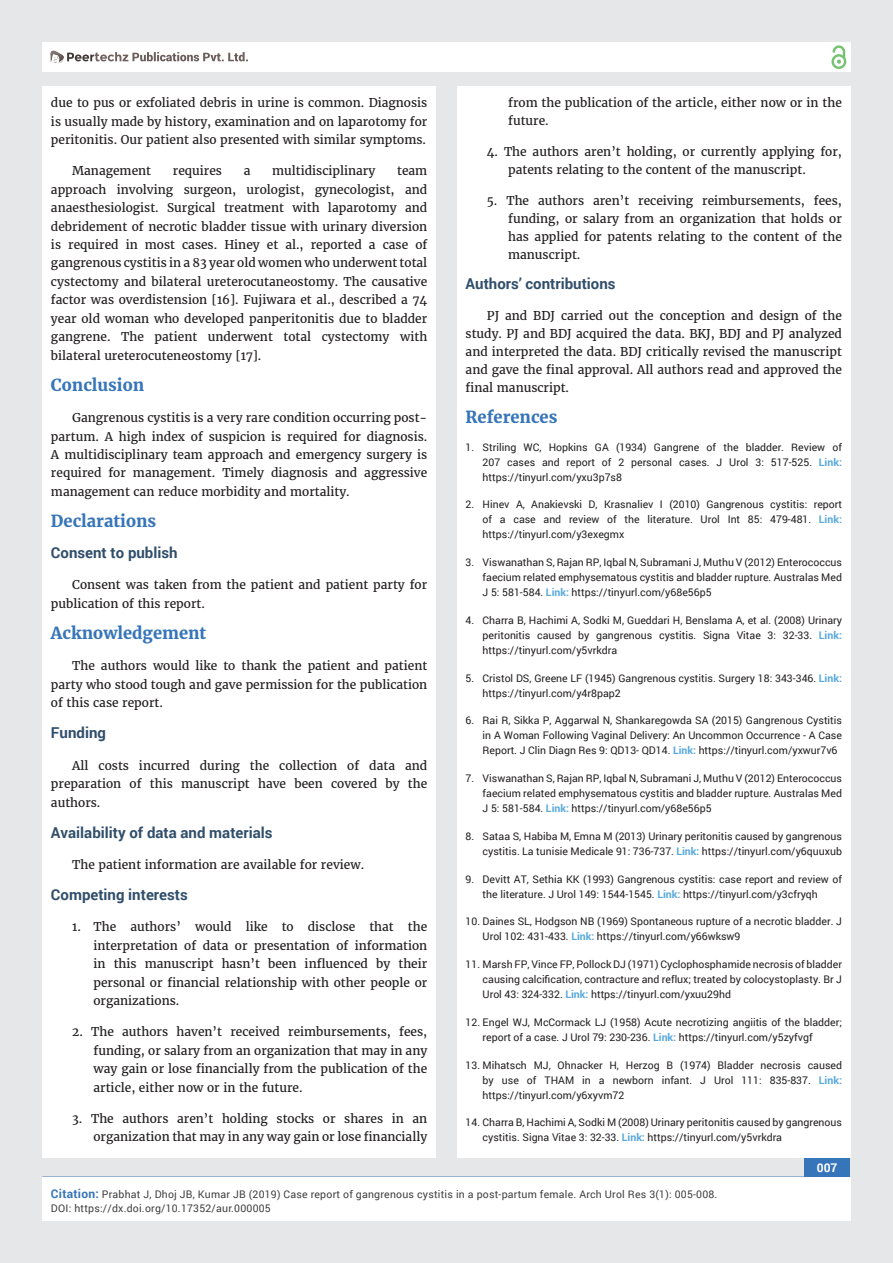
<style>
.page{position:relative;width:893px;height:1263px;background:#e6e7e8}
.page>*{position:absolute;margin:0;border:0;box-sizing:border-box;transform-origin:0 0}
.t1{font:700 16.5px "Merriweather";color:#3675b9}
.t2{font:700 15px "Roboto";color:#304e6b}
.t3{font:12px/18.5px "Merriweather";color:#231f20;text-align:justify}
.t4{font:700 12px "Roboto";color:#fff}
.t5{font:10.5px/15px "Roboto";color:#231f20;text-align:justify}
.t6{font:10.5px/13.5px "Roboto";letter-spacing:.02em;color:#404041}
.s1{font-weight:700;color:#56a8dd}
.s2{font-weight:700;font-size:12px;color:#3675b9}
</style>
<div class="page">
<div style="left:42px;top:43px;width:808px;height:29px;background:#fff"></div>
<div style="left:831px;top:54px;width:15px;height:15px;border:2px solid #75c273;border-radius:50%"></div>
<svg style="left:831px;top:45px;width:15px;height:19px"></svg>
<div style="left:804px;top:1156px;width:46px;height:43px;background:#3675b9"></div>
<svg style="left:49px;top:50px;width:199px;height:14px"></svg>
<div style="left:42px;top:1177px;width:809px;height:43px;background:#fff"></div>
<div style="left:42px;top:87px;width:394px;height:1071px;background:#fff"></div>
<div style="left:457px;top:87px;width:393px;height:1071px;background:#fff"></div>
<p class="t3" style="left:51px;top:94px;width:378px">due to pus or exfoliated debris in urine is common. Diagnosis is usually made by history, examination and on laparotomy for peritonitis. Our patient also presented with similar symptoms.</p>
<p class="t3" style="left:72px;top:162px;width:80px">Management</p>
<p class="t3" style="left:173px;top:162px;width:51px">requires</p>
<p class="t3" style="left:244px;top:162px;width:8px">a</p>
<p class="t3" style="left:272px;top:162px;width:105px">multidisciplinary</p>
<p class="t3" style="left:51px;top:162px;width:378px;text-indent:346px">team approach involving surgeon, urologist, gynecologist, and anaesthesiologist. Surgical treatment with laparotomy and debridement of necrotic bladder tissue with urinary diversion is required in most cases. Hiney et al., reported a case of gangrenous cystitis in a 83 year old women who underwent total cystectomy and bilateral ureterocutaneostomy. The causative factor was overdistension [16]. Fujiwara et al., described a 74 year old woman who developed panperitonitis due to bladder gangrene. The patient underwent total cystectomy with bilateral ureterocuteneostomy [17].</p>
<h1 class="t1" style="left:51px;top:375px;width:95px">Conclusion</h1>
<p class="t3" style="left:51px;top:409px;width:378px;text-indent:21px">Gangrenous cystitis is a very rare condition occurring post&shy;partum. A high index of suspicion is required for diagnosis.<br>A multidisciplinary team approach and emergency surgery is required for management. Timely diagnosis and aggressive management can reduce morbidity and mortality.</p>
<h1 class="t1" style="left:51px;top:511px;width:107px">Declarations</h1>
<p class="t2" style="left:51px;top:543px;width:128px">Consent to publish</p>
<p class="t3" style="left:51px;top:576px;width:378px;text-indent:21px">Consent was taken from the patient and patient party for publication of this report.</p>
<h1 class="t1" style="left:51px;top:623px;width:157px">Acknowledgement</h1>
<p class="t3" style="left:51px;top:657px;width:378px;text-indent:21px">The authors would like to thank the patient and patient party who stood tough and gave permission for the publication of this case report.</p>
<p class="t2" style="left:51px;top:723px;width:56px">Funding</p>
<p class="t3" style="left:51px;top:756px;width:378px;text-indent:21px">All costs incurred during the collection of data and preparation of this manuscript have been covered by the authors.</p>
<p class="t2" style="left:51px;top:822px;width:223px">Availability of data and materials</p>
<p class="t3" style="left:72px;top:855px;width:293px">The patient information are available for review.</p>
<p class="t2" style="left:51px;top:884px;width:138px">Competing interests</p>
<p class="t3" style="left:94px;top:918px;width:335px;text-indent:-21px">1. The authors’ would like to disclose that the interpretation of data or presentation of information in this manuscript hasn’t been influenced by their personal or financial relationship with other people or organizations.</p>
<p class="t3" style="left:94px;top:1023px;width:335px;text-indent:-21px">2. The authors haven’t received reimbursements, fees, funding, or salary from an organization that may in any way gain or lose financially from the publication of the article, either now or in the future.</p>
<p class="t3" style="left:72px;top:1109px;width:357px;text-align:right">3. The authors aren’t holding stocks or shares in an organization that may in any way gain or lose financially</p>
<p class="t3" style="left:508px;top:94px;width:335px;line-height:18px">from the publication of the article, either now or in the future.</p>
<p class="t3" style="left:508px;top:143px;width:335px;line-height:18px;text-indent:-21px">4. The authors aren’t holding, or currently applying for, patents relating to the content of the manuscript.</p>
<p class="t3" style="left:508px;top:191px;width:335px;line-height:18px;text-indent:-21px">5. The authors aren’t receiving reimbursements, fees, funding, or salary from an organization that holds or has applied for patents relating to the content of the manuscript.</p>
<p class="t2" style="left:466px;top:274px;width:151px">Authors’ contributions</p>
<p class="t3" style="left:466px;top:307px;width:378px;line-height:18px;text-indent:21px">PJ and BDJ carried out the conception and design of the study. PJ and BDJ acquired the data. BKJ, BDJ and PJ analyzed and interpreted the data. BDJ critically revised the manuscript and gave the final approval. All authors read and approved the final manuscript.</p>
<h1 class="t1" style="left:466px;top:407px;width:93px">References</h1>
<p class="t5" style="left:483px;top:439px;width:361px;text-indent:-17px">1. Striling WC, Hopkins GA (1934) Gangrene of the bladder. Review of 207 cases and report of 2 personal cases. J Urol 3: 517-525. <span class="s1">Link: </span>https://tinyurl.com/yxu3p7s8</p>
<p class="t5" style="left:483px;top:497px;width:361px;text-indent:-17px">2. Hinev A, Anakievski D, Krasnaliev I (2010) Gangrenous cystitis: report of a case and review of the literature. Urol Int 85: 479-481. <span class="s1">Link: </span>https://tinyurl.com/y3exegmx</p>
<p class="t5" style="left:483px;top:555px;width:361px;text-indent:-17px">3. Viswanathan S, Rajan RP, Iqbal N, Subramani J, Muthu V (2012) Enterococcus faecium related emphysematous cystitis and bladder rupture. Australas Med J 5: 581-584. <span class="s1">Link:</span> https://tinyurl.com/y68e56p5</p>
<p class="t5" style="left:483px;top:612px;width:361px;text-indent:-17px">4. Charra B, Hachimi A, Sodki M, Gueddari H, Benslama A, et al. (2008) Urinary peritonitis caused by gangrenous cystitis. Signa Vitae 3: 32-33. <span class="s1">Link: </span>https://tinyurl.com/y5vrkdra</p>
<p class="t5" style="left:483px;top:670px;width:361px;text-indent:-17px">5. Cristol DS, Greene LF (1945) Gangrenous cystitis. Surgery 18: 343-346. <span class="s1">Link: </span>https://tinyurl.com/y4r8pap2</p>
<p class="t5" style="left:483px;top:713px;width:361px;text-indent:-17px">6. Rai R, Sikka P, Aggarwal N, Shankaregowda SA (2015) Gangrenous Cystitis in A Woman Following Vaginal Delivery: An Uncommon Occurrence - A Case Report. J Clin Diagn Res 9: QD13- QD14. <span class="s1">Link:</span> https://tinyurl.com/yxwur7v6</p>
<p class="t5" style="left:483px;top:771px;width:361px;text-indent:-17px">7. Viswanathan S, Rajan RP, Iqbal N, Subramani J, Muthu V (2012) Enterococcus faecium related emphysematous cystitis and bladder rupture. Australas Med J 5: 581-584. <span class="s1">Link:</span> https://tinyurl.com/y68e56p5</p>
<p class="t5" style="left:466px;top:828px;width:378px;text-align:right">8. Sataa S, Habiba M, Emna M (2013) Urinary peritonitis caused by gangrenous cystitis. La tunisie Medicale 91: 736-737. <span class="s1">Link:</span> https://tinyurl.com/y6quuxub</p>
<p class="t5" style="left:483px;top:871px;width:361px;text-indent:-17px">9. Devitt AT, Sethia KK (1993) Gangrenous cystitis: case report and review of the literature. J Urol 149: 1544-1545. <span class="s1">Link:</span> https://tinyurl.com/y3cfryqh</p>
<p class="t5" style="left:483px;top:914px;width:361px;text-indent:-17px">10. Daines SL, Hodgson NB (1969) Spontaneous rupture of a necrotic bladder. J<br>Urol 102: 431-433. <span class="s1">Link:</span> https://tinyurl.com/y66wksw9</p>
<p class="t5" style="left:483px;top:957px;width:361px;text-indent:-17px">11. Marsh FP, Vince FP, Pollock DJ (1971) Cyclophosphamide necrosis of bladder causing calcification, contracture and reflux; treated by colocystoplasty. Br J Urol 43: 324-332. <span class="s1">Link:</span> https://tinyurl.com/yxuu29hd</p>
<p class="t5" style="left:483px;top:1014px;width:361px;text-indent:-17px">12. Engel WJ, McCormack LJ (1958) Acute necrotizing angiitis of the bladder; report of a case. J Urol 79: 230-236. <span class="s1">Link:</span> https://tinyurl.com/y5zyfvgf</p>
<p class="t5" style="left:483px;top:1057px;width:361px;text-indent:-17px">13. Mihatsch MJ, Ohnacker H, Herzog B (1974) Bladder necrosis caused by use of THAM in a newborn infant. J Urol 111: 835-837. <span class="s1">Link: </span>https://tinyurl.com/y6xyvm72</p>
<p class="t5" style="left:483px;top:1115px;width:361px;text-indent:-17px">14. Charra B, Hachimi A, Sodki M (2008) Urinary peritonitis caused by gangrenous cystitis. Signa Vitae 3: 32-33. <span class="s1">Link:</span> https://tinyurl.com/y5vrkdra</p>
<p class="t4" style="left:817px;top:1159px;width:22px">007</p>
<p class="t6" style="left:51px;top:1188px;width:668px"><span class="s2">Citation:</span> Prabhat J, Dhoj JB, Kumar JB (2019) Case report of gangrenous cystitis in a post-partum female. Arch Urol Res 3(1): 005-008.<br>DOI: https://dx.doi.org/10.17352/aur.000005</p>
</div>
